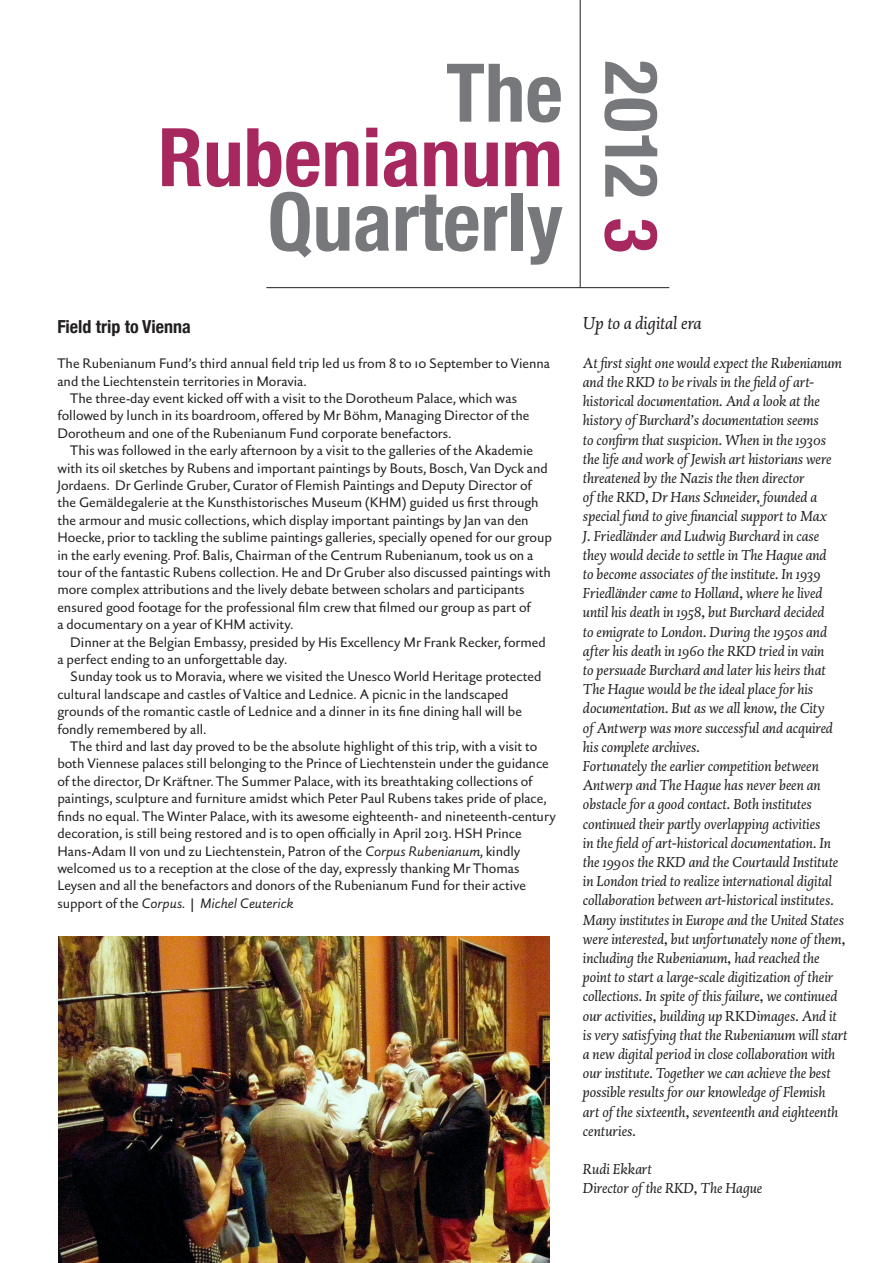
<style>
.page{position:relative;width:893px;height:1263px;background:#fff}
.page>*{position:absolute;margin:0;border:0;box-sizing:border-box;transform-origin:0 0}
.t1{font:700 condensed 81px "Helvetica Neue";color:#76787b}
.t2{font:700 condensed 81px "Helvetica Neue";color:#a7285f}
.t3{font:700 condensed 73.5px "Helvetica Neue";color:#76787b}
.tb{font:700 condensed 18px "Helvetica Neue";color:#231f20}
.edit{font:italic 18px "DTL Dorian ST";color:#231f20}
.edit-2{font:italic 15px/19.2px "DTL Dorian ST";color:#231f20}
.sans_2{font:14.25px/17.4px "DTL Haarlemmer Sans SD";color:#231f20}
.sans_1{font:14.25px/17.4px "DTL Haarlemmer Sans SD";color:#231f20}
.s1{color:#a7285f}
.s2{font-style:italic}
.s3{font-style:normal}
</style>
<div class="page">
<hr style="left:580px;top:0;width:1px;height:288px;background:#231f20">
<hr style="left:266px;top:287px;width:403px;height:1px;background:#231f20">
<img style="left:59px;top:936px;width:490px;height:327px">
<p class="t1" style="left:446px;top:26px;width:118px">The</p>
<p class="t2" style="left:158px;top:90px;width:406px">Rubenianum</p>
<p class="t1" style="left:268px;top:155px;width:297px">Quarterly</p>
<p class="t3" style="left:692px;top:60px;width:194px;rotate:90deg">2012 <span class="s1">3</span></p>
<p class="tb" style="left:57px;top:311px;width:135px">Field trip to Vienna</p>
<p class="sans_1" style="left:57px;top:355px;width:494px">The Rubenianum Fund’s third annual field trip led us from 8 to 10 September to Vienna and the Liechtenstein territories in Moravia.</p>
<p class="sans_2" style="left:57px;top:390px;width:474px;text-indent:13px">The three-day event kicked off with a visit to the Dorotheum Palace, which was followed by lunch in its boardroom, offered by Mr Böhm, Managing Director of the<br>Dorotheum and one of the Rubenianum Fund corporate benefactors.</p>
<p class="sans_2" style="left:57px;top:442px;width:496px;text-indent:13px">This was followed in the early afternoon by a visit to the galleries of the Akademie with its oil sketches by Rubens and important paintings by Bouts, Bosch, Van Dyck and Jordaens. Dr Gerlinde Gruber, Curator of Flemish Paintings and Deputy Director of the Gemäldegalerie at the Kunsthistorisches Museum (KHM) guided us first through the armour and music collections, which display important paintings by Jan van den Hoecke, prior to tackling the sublime paintings galleries, specially opened for our group in the early evening. Prof. Balis, Chairman of the Centrum Rubenianum, took us on a tour of the fantastic Rubens collection. He and Dr Gruber also discussed paintings with more complex attributions and the lively debate between scholars and participants ensured good footage for the professional film crew that filmed our group as part of<br>a documentary on a year of KHM activity.</p>
<p class="sans_2" style="left:57px;top:633px;width:490px;text-indent:13px">Dinner at the Belgian Embassy, presided by His Excellency Mr Frank Recker, formed a perfect ending to an unforgettable day.</p>
<p class="sans_2" style="left:57px;top:668px;width:486px;text-indent:13px">Sunday took us to Moravia, where we visited the Unesco World Heritage protected cultural landscape and castles of Valtice and Lednice. A picnic in the landscaped grounds of the romantic castle of Lednice and a dinner in its fine dining hall will be fondly remembered by all.</p>
<p class="sans_2" style="left:57px;top:738px;width:500px;text-indent:13px">The third and last day proved to be the absolute highlight of this trip, with a visit to both Viennese palaces still belonging to the Prince of Liechtenstein under the guidance of the director, Dr Kräftner. The Summer Palace, with its breathtaking collections of paintings, sculpture and furniture amidst which Peter Paul Rubens takes pride of place, finds no equal. The Winter Palace, with its awesome eighteenth- and nineteenth-century decoration, is still being restored and is to open officially in April 2013. HSH Prince Hans-Adam II von und zu Liechtenstein, Patron of the <span class="s2">Corpus Rubenianum</span>, kindly welcomed us to a reception at the close of the day, expressly thanking Mr Thomas Leysen and all the benefactors and donors of the Rubenianum Fund for their active support of the <span class="s2">Corpus</span>. <span class="s2">| Michel Ceuterick</span></p>
<p class="edit" style="left:583px;top:312px;width:120px">Up to a digital era</p>
<p class="edit-2" style="left:583px;top:354px;width:260px">At first sight one would expect the Rubenianum and the RKD to be rivals in the field of art&shy;historical documentation. And a look at the history of Burchard’s documentation seems<br>to confirm that suspicion. When in the 1930s the life and work of Jewish art historians were threatened by the Nazis the then director<br>of the RKD, Dr Hans Schneider, founded a special fund to give financial support to Max<br>J. Friedländer and Ludwig Burchard in case they would decide to settle in The Hague and<br>to become associates of the institute. In 1939<br>Friedländer came to Holland, where he lived until his death in 1958, but Burchard decided<br>to emigrate to London. During the 1950s and after his death in 1960 the RKD tried in vain<br>to persuade Burchard and later his heirs that The Hague would be the ideal place for his documentation. But as we all know, the City<br>of Antwerp was more successful and acquired his complete archives.</p>
<p class="edit-2" style="left:583px;top:757px;width:266px">Fortunately the earlier competition between Antwerp and The Hague has never been an obstacle for a good contact. Both institutes continued their partly overlapping activities<br>in the field of art-historical documentation. In the 1990s the RKD and the Courtauld Institute in London tried to realize international digital collaboration between art-historical institutes.<br>Many institutes in Europe and the United States were interested, but unfortunately none of them, including the Rubenianum, had reached the point to start a large-scale digitization of their collections. In spite of this failure, we continued our activities, building up <span class="s3">RKD</span>images. And it is very satisfying that the Rubenianum will start a new digital period in close collaboration with our institute. Together we can achieve the best possible results for our knowledge of Flemish<br>art of the sixteenth, seventeenth and eighteenth centuries.</p>
<p class="edit-2" style="left:583px;top:1160px;width:70px">Rudi Ekkart</p>
<p class="edit-2" style="left:583px;top:1179px;width:181px">Director of the RKD, The Hague</p>
</div>
